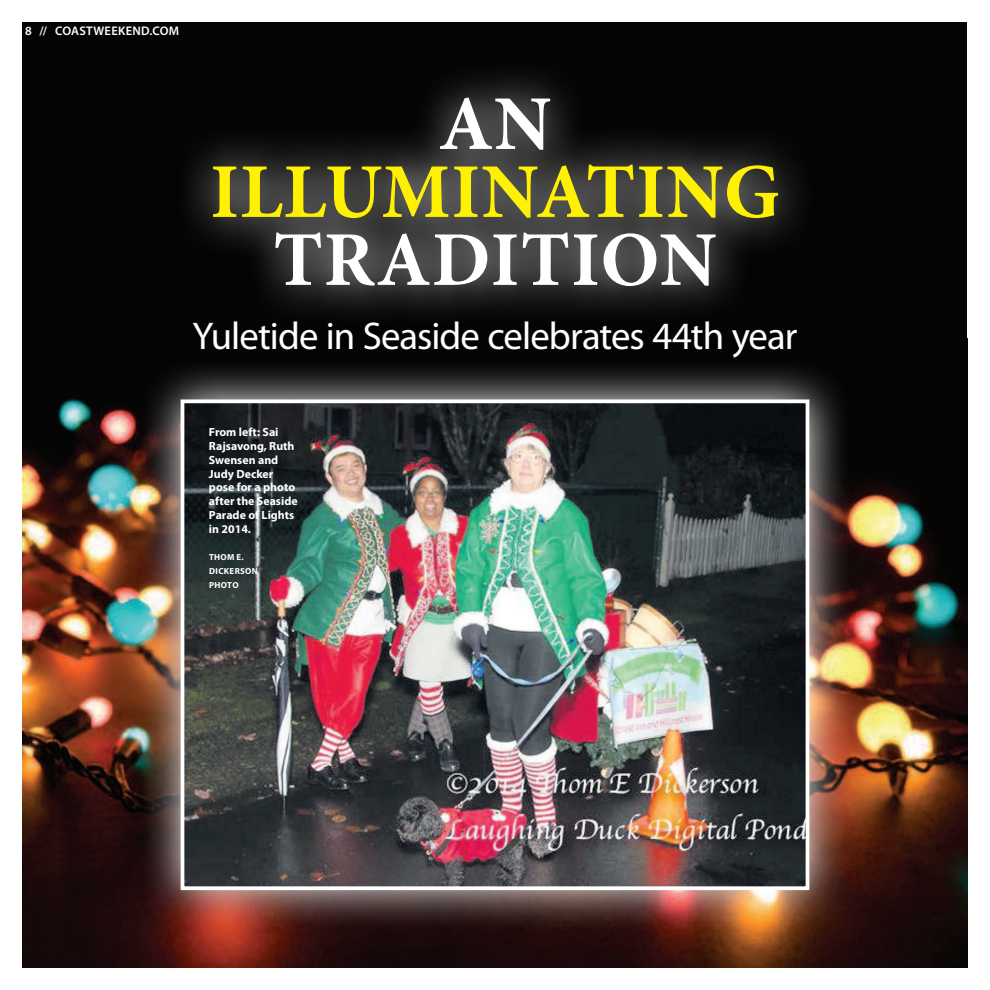
<style>
.page{position:relative;width:990px;height:990px;background:#fff}
.page>*{position:absolute;margin:0;border:0;box-sizing:border-box;transform-origin:0 0}
.t1{font:700 77.5px "Minion Pro";letter-spacing:.01em;color:#fff101}
.t2{font:700 77.5px "Minion Pro";letter-spacing:.01em;color:#fff}
.t3{font:38.75px "Myriad Pro";letter-spacing:-.025em;color:#fff}
.t4{font:600 12.5px "Myriad Pro";letter-spacing:.025em;color:#fff}
.t5{font:700 11.88px/13.8px "Myriad Pro";color:#fff}
.t6{font:700 8.75px/13.8px "Myriad Pro";letter-spacing:.04em;color:#fff}
</style>
<div class="page">
<div style="left:23px;top:22px;width:945px;height:524px;background:#040503"></div>
<img style="left:22px;top:338px;width:946px;height:630px">
<svg style="left:190px;top:76px;width:609px;height:235px"></svg>
<img style="left:138px;top:358px;width:714px;height:574px">
<img style="left:186px;top:404px;width:618px;height:481px">
<div style="left:181px;top:399px;width:628px;height:491px;border:4px solid #fff"></div>
<p class="t4" style="left:25px;top:23px;width:156px">8 // COASTWEEKEND.COM</p>
<h1 class="t2" style="left:439px;top:77px;width:114px">AN</h1>
<h1 class="t1" style="left:210px;top:145px;width:571px">ILLUMINATING</h1>
<h1 class="t2" style="left:273px;top:213px;width:445px">TRADITION</h1>
<h2 class="t3" style="left:193px;top:321px;width:606px">Yuletide in Seaside celebrates 44th year</h2>
<p class="t5" style="left:209px;top:427px;width:90px">From left: Sai<br>Rajsavong, Ruth<br>Swensen and<br>Judy Decker pose for a photo after the Seaside<br>Parade of Lights in 2014.</p>
<p class="t6" style="left:209px;top:551px;width:50px">THOM E.<br>DICKERSON<br>PHOTO</p>
</div>
